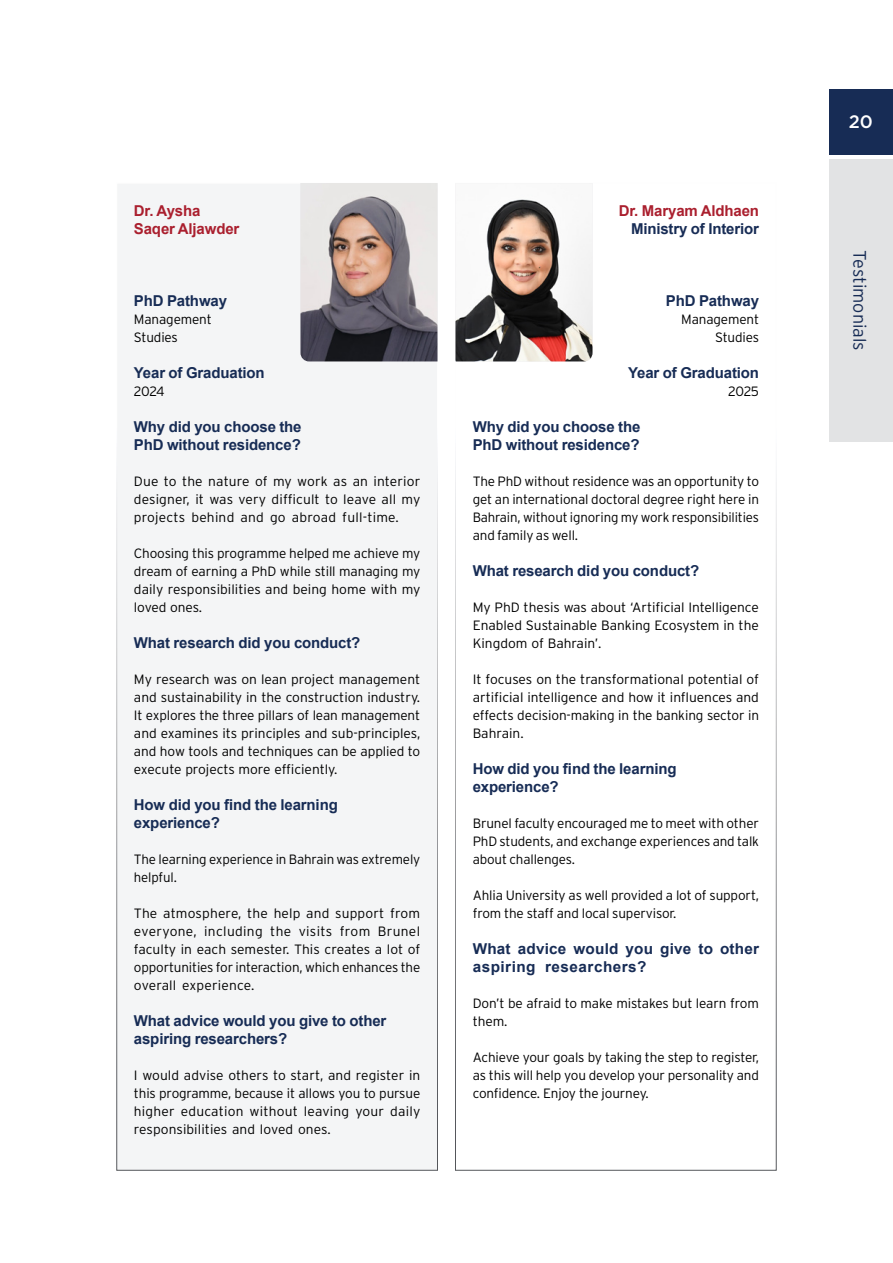
<style>
.page{position:relative;width:893px;height:1263px;background:#fff}
.page>*{position:absolute;margin:0;border:0;box-sizing:border-box;transform-origin:0 0}
.t1{font:300 18px "Interstate";color:#172c55}
.t2{font:500 18px "Gotham";color:#fff}
.t3{font:700 15px/18px "Arial";letter-spacing:-.01em;color:#172c55}
.t4{font:700 15px/18px "Arial";letter-spacing:.015em;color:#172c55}
.t5{font:700 15px/18px "Arial";letter-spacing:-.01em;color:#aa1f2e}
.t6{font:300 13.5px/18px "Interstate";letter-spacing:-.01em;color:#000;text-align:justify}
</style>
<div class="page">
<div style="left:829px;top:89px;width:64px;height:66px;background:#172c55"></div>
<div style="left:829px;top:159px;width:64px;height:283px;background:#e2e3e4"></div>
<div style="left:116px;top:183px;width:322px;height:987px;background:#f4f5f6"></div>
<svg style="left:455px;top:213px;width:322px;height:957px"></svg>
<img style="left:300px;top:183px;width:137px;height:178px">
<img style="left:455px;top:199px;width:137px;height:162px">
<p class="t5" style="left:134px;top:202px;width:107px">Dr. Aysha<br>Saqer Aljawder</p>
<p class="t3" style="left:134px;top:292px;width:95px">PhD Pathway</p>
<p class="t6" style="left:134px;top:310px;width:79px">Management<br>Studies</p>
<p class="t3" style="left:134px;top:364px;width:132px">Year of Graduation</p>
<p class="t6" style="left:134px;top:382px;width:32px">2024</p>
<p class="t3" style="left:134px;top:418px;width:169px">Why did you choose the<br>PhD without residence?</p>
<p class="t6" style="left:134px;top:472px;width:288px">Due to the nature of my work as an interior designer, it was very difficult to leave all my projects behind and go abroad full-time.</p>
<p class="t6" style="left:134px;top:544px;width:288px">Choosing this programme helped me achieve my dream of earning a PhD while still managing my daily responsibilities and being home with my loved ones.</p>
<p class="t3" style="left:134px;top:634px;width:228px">What research did you conduct?</p>
<p class="t6" style="left:134px;top:670px;width:288px;text-align:left">My research was on lean project management and sustainability in the construction industry.<br>It explores the three pillars of lean management and examines its principles and sub-principles, and how tools and techniques can be applied to execute projects more efficiently.</p>
<p class="t3" style="left:134px;top:796px;width:205px">How did you find the learning experience?</p>
<p class="t6" style="left:134px;top:850px;width:288px">The learning experience in Bahrain was extremely helpful.</p>
<p class="t6" style="left:134px;top:904px;width:288px">The atmosphere, the help and support from everyone, including the visits from Brunel faculty in each semester. This creates a lot of opportunities for interaction, which enhances the overall experience.</p>
<p class="t3" style="left:134px;top:1012px;width:254px">What advice would you give to other aspiring researchers?</p>
<p class="t6" style="left:134px;top:1066px;width:288px">I would advise others to start, and register in this programme, because it allows you to pursue higher education without leaving your daily responsibilities and loved ones.</p>
<p class="t5" style="left:619px;top:202px;width:142px">Dr. Maryam Aldhaen</p>
<p class="t3" style="left:631px;top:220px;width:129px">Ministry of Interior</p>
<p class="t3" style="left:666px;top:292px;width:95px">PhD Pathway</p>
<p class="t6" style="left:681px;top:310px;width:79px;text-align:right">Management<br>Studies</p>
<p class="t3" style="left:628px;top:364px;width:132px">Year of Graduation</p>
<p class="t6" style="left:728px;top:382px;width:32px">2025</p>
<p class="t3" style="left:473px;top:418px;width:169px">Why did you choose the<br>PhD without residence?</p>
<p class="t6" style="left:473px;top:472px;width:288px">The PhD without residence was an opportunity to get an international doctoral degree right here in Bahrain, without ignoring my work responsibilities and family as well.</p>
<p class="t3" style="left:473px;top:562px;width:228px">What research did you conduct?</p>
<p class="t6" style="left:473px;top:598px;width:288px">My PhD thesis was about ‘Artificial Intelligence Enabled Sustainable Banking Ecosystem in the Kingdom of Bahrain’.</p>
<p class="t6" style="left:473px;top:670px;width:288px">It focuses on the transformational potential of artificial intelligence and how it influences and effects decision-making in the banking sector in Bahrain.</p>
<p class="t3" style="left:473px;top:760px;width:205px">How did you find the learning experience?</p>
<p class="t6" style="left:473px;top:814px;width:288px">Brunel faculty encouraged me to meet with other PhD students, and exchange experiences and talk about challenges.</p>
<p class="t6" style="left:473px;top:886px;width:288px">Ahlia University as well provided a lot of support, from the staff and local supervisor.</p>
<p class="t4" style="left:473px;top:940px;width:288px">What advice would you give to other aspiring researchers?</p>
<p class="t6" style="left:473px;top:994px;width:288px">Don’t be afraid to make mistakes but learn from them.</p>
<p class="t6" style="left:473px;top:1048px;width:288px">Achieve your goals by taking the step to register, as this will help you develop your personality and confidence. Enjoy the journey.</p>
<h1 class="t2" style="left:849px;top:110px;width:26px">20</h1>
<h1 class="t1" style="left:871px;top:250px;width:102px;rotate:90deg">Testimonials</h1>
</div>
